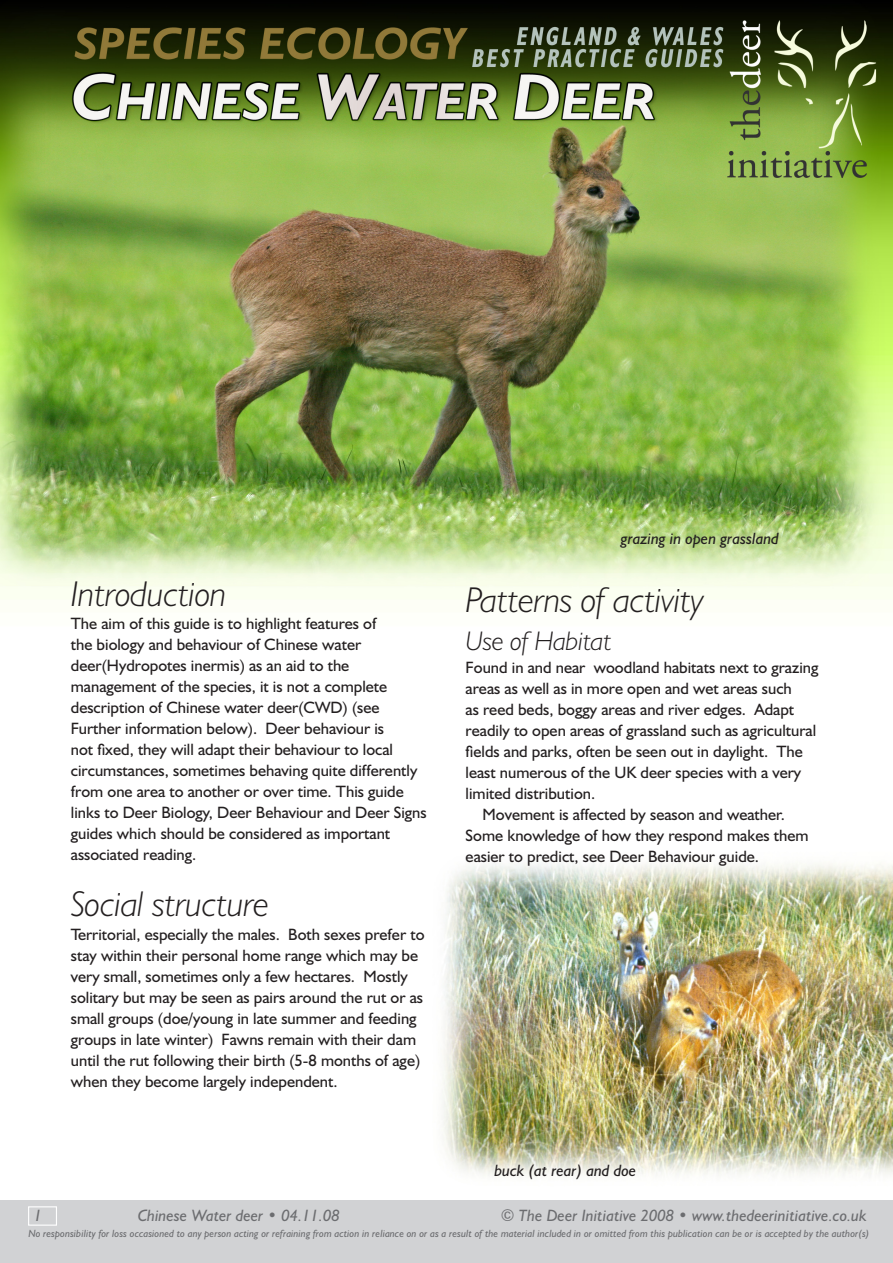
<style>
.page{position:relative;width:893px;height:1263px;background:#fff}
.page>*{position:absolute;margin:0;border:0;box-sizing:border-box;transform-origin:0 0}
.headerMin{font:italic 300 36px "Humanist 521 BT";letter-spacing:-.005em;color:#231f20}
.headerMinMin{font:italic 300 27px "Humanist 521 BT";letter-spacing:-.005em;color:#231f20}
.basic_indent{font:16.5px/21px "Humanist 521 BT";color:#231f20}
.captionPage{font:italic 16.5px "Humanist 521 BT";color:#6c6d70}
.t1{font:italic 16.5px "Humanist 521 BT";color:#231f20}
.captionPage-2{font:italic 10.5px "Humanist 521 BT";letter-spacing:.005em;color:#6c6d70}
</style>
<div class="page">
<img style="left:0;top:0;width:893px;height:1201px">
<div style="left:0;top:1201px;width:893px;height:62px;background:#d1d2d4"></div>
<div style="left:28px;top:1206px;width:29px;height:20px;border:1px solid #fff"></div>
<p class="headerMin" style="left:71px;top:572px;width:157px">Introduction</p>
<p class="basic_indent" style="left:71px;top:612px;width:357px">The aim of this guide is to highlight features of<br>the biology and behaviour of Chinese water deer(Hydropotes inermis) as an aid to the management of the species, it is not a complete description of Chinese water deer(CWD) (see Further information below). Deer behaviour is<br>not fixed, they will adapt their behaviour to local circumstances, sometimes behaving quite differently from one area to another or over time. This guide links to Deer Biology, Deer Behaviour and Deer Signs guides which should be considered as important associated reading.</p>
<p class="headerMin" style="left:71px;top:882px;width:200px">Social structure</p>
<p class="basic_indent" style="left:71px;top:923px;width:355px">Territorial, especially the males. Both sexes prefer to stay within their personal home range which may be very small, sometimes only a few hectares. Mostly solitary but may be seen as pairs around the rut or as small groups (doe/young in late summer and feeding groups in late winter) Fawns remain with their dam until the rut following their birth (5-8 months of age) when they become largely independent.</p>
<p class="t1" style="left:621px;top:528px;width:160px">grazing in open grassland</p>
<p class="headerMin" style="left:466px;top:578px;width:241px">Patterns of activity</p>
<p class="headerMinMin" style="left:466px;top:624px;width:147px">Use of Habitat</p>
<p class="basic_indent" style="left:466px;top:656px;width:354px">Found in and near woodland habitats next to grazing areas as well as in more open and wet areas such<br>as reed beds, boggy areas and river edges. Adapt readily to open areas of grassland such as agricultural fields and parks, often be seen out in daylight. The least numerous of the UK deer species with a very limited distribution.</p>
<p class="basic_indent" style="left:466px;top:803px;width:344px;text-indent:17px">Movement is affected by season and weather.<br>Some knowledge of how they respond makes them easier to predict, see Deer Behaviour guide.</p>
<p class="t1" style="left:494px;top:1160px;width:143px">buck (at rear) and doe</p>
<p class="captionPage" style="left:138px;top:1205px;width:203px">Chinese Water deer • 04.11 .08</p>
<p class="captionPage" style="left:501px;top:1205px;width:367px">© The Deer Initiative 2008 • www.thedeerinitiative.co.uk</p>
<p class="captionPage-2" style="left:28px;top:1227px;width:843px">No responsibility for loss occasioned to any person acting or refraining from action in reliance on or as a result of the material included in or omitted from this publication can be or is accepted by the author(s)</p>
</div>
